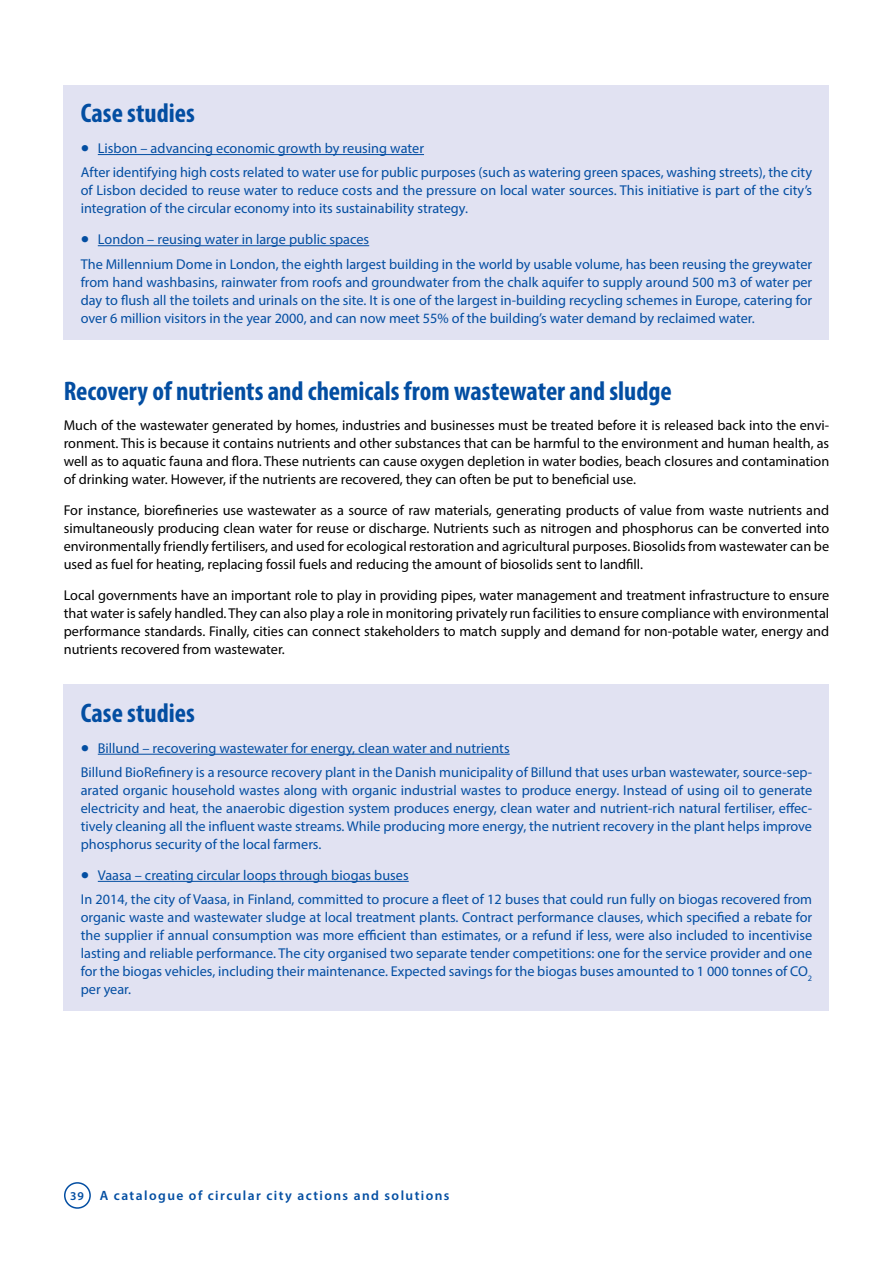
<style>
.page{position:relative;width:893px;height:1263px;background:#fff}
.page>*{position:absolute;margin:0;border:0;box-sizing:border-box;transform-origin:0 0}
.t1{font:700 condensed 27px "Myriad Pro";color:#034ea2}
.t2{font:14.25px/18px "Myriad Pro";color:#034ea2}
.t3{font:14.25px/18px "Myriad Pro";color:#000;text-align:justify}
.t4{font:600 13.5px "Myriad Pro";letter-spacing:.105em;color:#034ea2}
.s1{font-size:30px}
.s2{font-size:12px}
</style>
<div class="page">
<div style="left:64px;top:85px;width:765px;height:255px;background:#e1e2f2"></div>
<hr style="left:98px;top:154px;width:326px;height:1px;background:#034ea2">
<hr style="left:98px;top:245px;width:271px;height:1px;background:#034ea2">
<div style="left:64px;top:685px;width:765px;height:326px;background:#e1e2f2"></div>
<hr style="left:98px;top:754px;width:412px;height:1px;background:#034ea2">
<hr style="left:98px;top:881px;width:311px;height:1px;background:#034ea2">
<div style="left:64px;top:1182px;width:27px;height:27px;border:2px solid #034ea2;border-radius:50%"></div>
<h1 class="t1" style="left:81px;top:96px;width:116px">Case studies</h1>
<p class="t2" style="left:81px;top:136px;width:733px;line-height:24.5px"><span class="s1">•</span> Lisbon – advancing economic growth by reusing water<br>After identifying high costs related to water use for public purposes (such as watering green spaces, washing streets), the city</p>
<p class="t2" style="left:81px;top:181px;width:733px">of Lisbon decided to reuse water to reduce costs and the pressure on local water sources. This initiative is part of the city’s integration of the circular economy into its sustainability strategy.</p>
<p class="t2" style="left:81px;top:227px;width:733px;line-height:24.5px"><span class="s1">•</span> London – reusing water in large public spaces<br>The Millennium Dome in London, the eighth largest building in the world by usable volume, has been reusing the greywater</p>
<p class="t2" style="left:81px;top:273px;width:733px;text-align:justify">from hand washbasins, rainwater from roofs and groundwater from the chalk aquifer to supply around 500 m3 of water per day to flush all the toilets and urinals on the site. It is one of the largest in-building recycling schemes in Europe, catering for over 6 million visitors in the year 2000, and can now meet 55% of the building’s water demand by reclaimed water.</p>
<h1 class="t1" style="left:64px;top:374px;width:609px">Recovery of nutrients and chemicals from wastewater and sludge</h1>
<p class="t3" style="left:64px;top:416px;width:767px">Much of the wastewater generated by homes, industries and businesses must be treated before it is released back into the envi&shy;ronment. This is because it contains nutrients and other substances that can be harmful to the environment and human health, as well as to aquatic fauna and flora. These nutrients can cause oxygen depletion in water bodies, beach closures and contamination of drinking water. However, if the nutrients are recovered, they can often be put to beneficial use.</p>
<p class="t3" style="left:64px;top:501px;width:767px">For instance, biorefineries use wastewater as a source of raw materials, generating products of value from waste nutrients and simultaneously producing clean water for reuse or discharge. Nutrients such as nitrogen and phosphorus can be converted into environmentally friendly fertilisers, and used for ecological restoration and agricultural purposes. Biosolids from wastewater can be used as fuel for heating, replacing fossil fuels and reducing the amount of biosolids sent to landfill.</p>
<p class="t3" style="left:64px;top:586px;width:767px">Local governments have an important role to play in providing pipes, water management and treatment infrastructure to ensure that water is safely handled. They can also play a role in monitoring privately run facilities to ensure compliance with environmental performance standards. Finally, cities can connect stakeholders to match supply and demand for non-potable water, energy and nutrients recovered from wastewater.</p>
<h1 class="t1" style="left:81px;top:696px;width:116px">Case studies</h1>
<p class="t2" style="left:81px;top:735px;width:733px;line-height:24.5px"><span class="s1">•</span> Billund – recovering wastewater for energy, clean water and nutrients<br>Billund BioRefinery is a resource recovery plant in the Danish municipality of Billund that uses urban wastewater, source-sep-</p>
<p class="t2" style="left:81px;top:781px;width:733px;text-align:justify">arated organic household wastes along with organic industrial wastes to produce energy. Instead of using oil to generate electricity and heat, the anaerobic digestion system produces energy, clean water and nutrient-rich natural fertiliser, effec&shy;tively cleaning all the influent waste streams. While producing more energy, the nutrient recovery in the plant helps improve phosphorus security of the local farmers.</p>
<p class="t2" style="left:81px;top:863px;width:733px;line-height:24.5px"><span class="s1">•</span> Vaasa – creating circular loops through biogas buses<br>In 2014, the city of Vaasa, in Finland, committed to procure a fleet of 12 buses that could run fully on biogas recovered from</p>
<p class="t2" style="left:81px;top:908px;width:733px;text-align:justify">organic waste and wastewater sludge at local treatment plants. Contract performance clauses, which specified a rebate for the supplier if annual consumption was more efficient than estimates, or a refund if less, were also included to incentivise lasting and reliable performance. The city organised two separate tender competitions: one for the service provider and one for the biogas vehicles, including their maintenance. Expected savings for the biogas buses amounted to 1 000 tonnes of CO<sub>2 </sub>per year.</p>
<p class="t4" style="left:70px;top:1187px;width:381px"><span class="s2">39</span> A catalogue of circular city actions and solutions</p>
</div>
